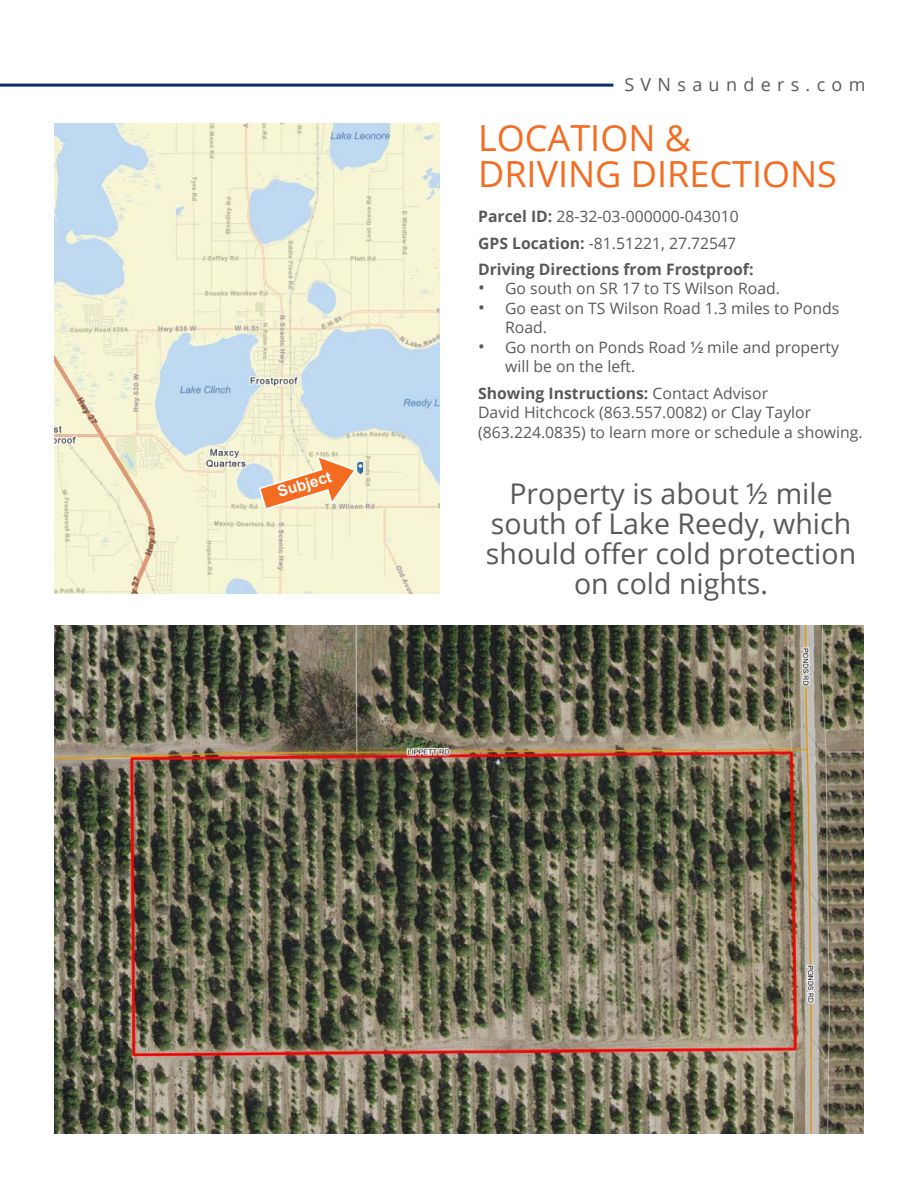
<style>
.page{position:relative;width:918px;height:1188px;background:#fff}
.page>*{position:absolute;margin:0;border:0;box-sizing:border-box;transform-origin:0 0}
.t1{font:36px/36px "Open Sans";color:#f36c21}
.t2{font:28.5px/30px "Open Sans";color:#58595b;text-align:center}
.t3{font:18px "Open Sans";letter-spacing:.35em;color:#58595b}
.t4{font:15.75px/19.5px "Open Sans";color:#58595b}
.t5{font:700 15.75px/26.2px "Open Sans";color:#58595b}
.t6{font:700 15.45px "Arial";color:#fff}
.s1{font-weight:400}
.s2{font-size:18px}
.s3{font-family:"Arial"}
.s4{font-weight:700}
</style>
<div class="page">
<hr style="left:0;top:84px;width:613px;height:3px;background:#092a6d">
<img style="left:54px;top:123px;width:386px;height:471px">
<svg style="left:258px;top:454px;width:99px;height:57px;background:#f0c197"></svg>
<img style="left:54px;top:625px;width:810px;height:509px">
<p class="t6" style="left:275px;top:482px;width:57px;rotate:-17deg">Subject</p>
<p class="t3" style="left:624px;top:72px;width:243px">SVNsaunders.com</p>
<h1 class="t1" style="left:478px;top:119px;width:360px">LOCATION &amp;<br>DRIVING DIRECTIONS</h1>
<p class="t5" style="left:478px;top:203px;width:277px">Parcel ID: <span class="s1">28-32-03-000000-043010<br></span>GPS Location: <span class="s1">-81.51221, 27.72547<br></span>Driving Directions from Frostproof:</p>
<p class="t4" style="left:478px;top:279px;width:303px"><span class="s2">•</span> Go south on SR 17 to TS Wilson Road.</p>
<p class="t4" style="left:505px;top:298px;width:336px;text-indent:-27px"><span class="s2">•</span> Go east on TS Wilson Road 1.3 miles to Ponds<br>Road.</p>
<p class="t4" style="left:505px;top:337px;width:335px;text-indent:-27px"><span class="s2">•</span> Go north on Ponds Road <span class="s3">½</span> mile and property will be on the left.</p>
<p class="t4" style="left:478px;top:383px;width:386px"><span class="s4">Showing Instructions:</span> Contact Advisor<br>David Hitchcock (863.557.0082) or Clay Taylor (863.224.0835) to learn more or schedule a showing.</p>
<h2 class="t2" style="left:486px;top:478px;width:372px">Property is about ½ mile south of Lake Reedy, which should offer cold protection on cold nights.</h2>
</div>
